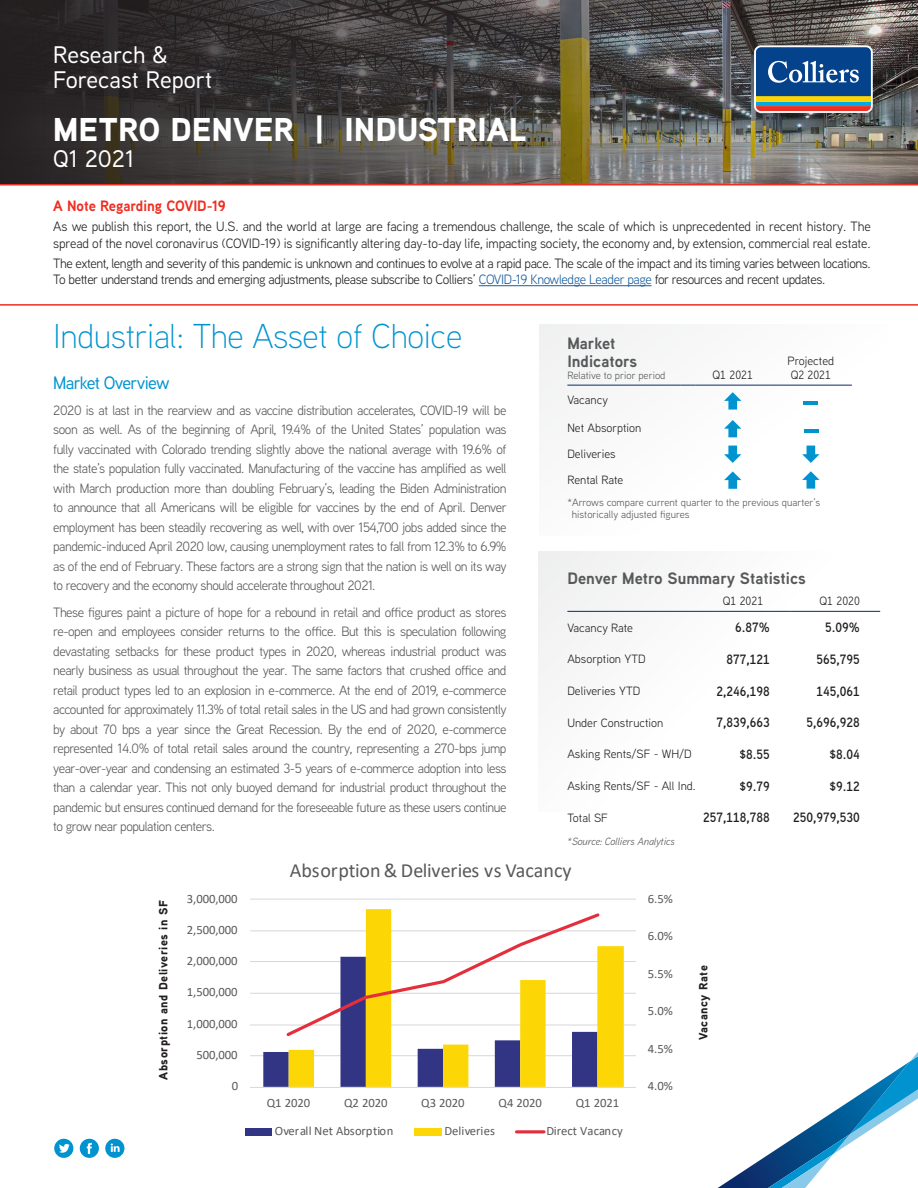
<style>
.page{position:relative;width:918px;height:1188px;background:#fff}
.page>*{position:absolute;margin:0;border:0;box-sizing:border-box;transform-origin:0 0}
.Headline_1{font:300 34.5px "Aaux Next";letter-spacing:-.01em;color:#0093d0}
.Title_Dark{font:900 33px "Aaux Next";color:#fff}
.Document_Dark{font:500 24px/25.5px "Aaux Next";color:#fff}
.t1{font:20.1px "Calibri";color:#595959}
.Headline_3{font:500 18px "Aaux Next";letter-spacing:-.04em;color:#0093d0}
.Infographic_Header{font:700 16.5px/18px "Aaux Next";color:#57585a}
.Body{font:700 15px "Aaux Next";letter-spacing:-.005em;color:#ee2e22}
.Body-2{font:13.5px/19.5px "Aaux Next";letter-spacing:-.035em;color:#57585a;text-align:justify}
.Body-3{font:13.5px/16.2px "Aaux Next";letter-spacing:-.03em;color:#231f20}
.Body-4{font:13.5px/16.2px "Aaux Next";letter-spacing:-.01em;color:#231f20}
.Table_Body{font:600 13.5px "Aaux Next";color:#231f20}
.t2{font:12.75px "Calibri";letter-spacing:-.005em;color:#595959}
.Table_Body-2{font:12px/13.5px "Aaux Next";color:#231f20}
.Infographic_Header-2{font:900 12px "Aaux Next";letter-spacing:.04em;color:#231f20}
.Caption_Chart_Image{font:10.5px/12px "Aaux Next";color:#57585a}
.Caption_Chart_Image-2{font:italic 10.5px "Aaux Next";color:#57585a}
.s1{color:#175d9e}
</style>
<div class="page">
<svg style="left:718px;top:1052px;width:200px;height:136px"></svg>
<div style="left:80px;top:1139px;width:19px;height:19px;background:#0093d0;border-radius:50%"></div>
<svg style="left:87px;top:1143px;width:5px;height:11px"></svg>
<div style="left:105px;top:1139px;width:19px;height:19px;background:#0093d0;border-radius:50%"></div>
<svg style="left:111px;top:1144px;width:9px;height:8px"></svg>
<div style="left:54px;top:1139px;width:19px;height:19px;background:#0093d0;border-radius:50%"></div>
<svg style="left:59px;top:1144px;width:11px;height:9px"></svg>
<hr style="left:567px;top:611px;width:133px;height:1px;background:#092b6a">
<hr style="left:700px;top:611px;width:90px;height:1px;background:#092b6a">
<hr style="left:790px;top:611px;width:90px;height:1px;background:#092b6a">
<svg style="left:0;top:0;width:918px;height:184px;background:#4d4a46"></svg>
<hr style="left:479px;top:285px;width:173px;height:1px;background:#175d9e">
<hr style="left:0;top:304px;width:918px;height:2px;background:#ee2e22">
<hr style="left:0;top:184px;width:918px;height:1px;background:#ee2e22">
<div style="left:716px;top:886px;width:19px;height:182px;background:#fff"></div>
<div style="left:754px;top:45px;width:119px;height:68px;background:#fff;border-radius:7px"></div>
<div style="left:756px;top:101px;width:115px;height:5px;background:#00a8e4"></div>
<div style="left:756px;top:96px;width:115px;height:5px;background:#fed503"></div>
<svg style="left:756px;top:106px;width:115px;height:5px"></svg>
<svg style="left:756px;top:47px;width:115px;height:49px;background:#215799"></svg>
<hr style="left:567px;top:385px;width:113px;height:1px;background:#092b6a">
<svg style="left:680px;top:385px;width:16px;height:1px"></svg>
<hr style="left:696px;top:385px;width:74px;height:1px;background:#092b6a">
<hr style="left:770px;top:385px;width:82px;height:1px;background:#092b6a">
<svg style="left:724px;top:392px;width:17px;height:18px"></svg>
<svg style="left:724px;top:420px;width:17px;height:17px"></svg>
<svg style="left:724px;top:446px;width:17px;height:17px"></svg>
<svg style="left:802px;top:446px;width:18px;height:17px"></svg>
<svg style="left:724px;top:471px;width:17px;height:18px"></svg>
<svg style="left:802px;top:471px;width:18px;height:18px"></svg>
<hr style="left:804px;top:401px;width:14px;height:4px;background:#0093d0">
<hr style="left:804px;top:429px;width:14px;height:4px;background:#0093d0">
<svg style="left:245px;top:898px;width:391px;height:238px"></svg>
<p class="Document_Dark" style="left:53px;top:41px;width:161px">Research &amp;<br>Forecast Report</p>
<p class="Title_Dark" style="left:53px;top:106px;width:475px">METRO DENVER | INDUSTRIAL</p>
<p class="Document_Dark" style="left:53px;top:145px;width:83px">Q1 2021</p>
<p class="Body" style="left:53px;top:195px;width:174px">A Note Regarding COVID-19</p>
<p class="Body-4" style="left:53px;top:218px;width:819px">As we publish this report, the U.S. and the world at large are facing a tremendous challenge, the scale of which is unprecedented in recent history. The spread of the novel coronavirus (COVID-19) is significantly altering day-to-day life, impacting society, the economy and, by extension, commercial real estate.</p>
<p class="Body-3" style="left:53px;top:255px;width:819px">The extent, length and severity of this pandemic is unknown and continues to evolve at a rapid pace. The scale of the impact and its timing varies between locations.<br>To better understand trends and emerging adjustments, please subscribe to Colliers’ <span class="s1">COVID-19 Knowledge Leader page</span> for resources and recent updates.</p>
<p class="Headline_1" style="left:53px;top:313px;width:411px">Industrial: The Asset of Choice</p>
<p class="Headline_3" style="left:53px;top:370px;width:118px">Market Overview</p>
<p class="Body-2" style="left:53px;top:400px;width:455px">2020 is at last in the rearview and as vaccine distribution accelerates, COVID-19 will be soon as well. As of the beginning of April, 19.4% of the United States’ population was fully vaccinated with Colorado trending slightly above the national average with 19.6% of the state’s population fully vaccinated. Manufacturing of the vaccine has amplified as well with March production more than doubling February’s, leading the Biden Administration to announce that all Americans will be eligible for vaccines by the end of April. Denver employment has been steadily recovering as well, with over 154,700 jobs added since the pandemic-induced April 2020 low, causing unemployment rates to fall from 12.3% to 6.9% as of the end of February. These factors are a strong sign that the nation is well on its way to recovery and the economy should accelerate throughout 2021.</p>
<p class="Body-2" style="left:53px;top:602px;width:455px">These figures paint a picture of hope for a rebound in retail and office product as stores re-open and employees consider returns to the office. But this is speculation following devastating setbacks for these product types in 2020, whereas industrial product was nearly business as usual throughout the year. The same factors that crushed office and retail product types led to an explosion in e-commerce. At the end of 2019, e-commerce accounted for approximately 11.3% of total retail sales in the US and had grown consistently by about 70 bps a year since the Great Recession. By the end of 2020, e-commerce represented 14.0% of total retail sales around the country, representing a 270-bps jump year-over-year and condensing an estimated 3-5 years of e-commerce adoption into less than a calendar year. This not only buoyed demand for industrial product throughout the pandemic but ensures continued demand for the foreseeable future as these users continue to grow near population centers.</p>
<p class="Infographic_Header" style="left:567px;top:334px;width:71px">Market<br>Indicators</p>
<p class="Caption_Chart_Image" style="left:567px;top:369px;width:100px">Relative to prior period</p>
<p class="Table_Body-2" style="left:713px;top:367px;width:42px">Q1 2021</p>
<p class="Table_Body-2" style="left:787px;top:354px;width:48px">Projected<br>Q2 2021</p>
<p class="Table_Body-2" style="left:567px;top:393px;width:42px">Vacancy</p>
<p class="Table_Body-2" style="left:567px;top:421px;width:75px">Net Absorption</p>
<p class="Table_Body-2" style="left:567px;top:446px;width:50px">Deliveries</p>
<p class="Table_Body-2" style="left:567px;top:472px;width:58px">Rental Rate</p>
<p class="Caption_Chart_Image" style="left:572px;top:496px;width:250px;text-indent:-5px">*Arrows compare current quarter to the previous quarter’s historically adjusted figures</p>
<p class="Infographic_Header" style="left:567px;top:569px;width:240px">Denver Metro Summary Statistics</p>
<p class="Table_Body-2" style="left:723px;top:593px;width:42px">Q1 2021</p>
<p class="Table_Body-2" style="left:820px;top:593px;width:42px">Q1 2020</p>
<p class="Table_Body-2" style="left:567px;top:620px;width:67px">Vacancy Rate</p>
<p class="Table_Body" style="left:735px;top:618px;width:36px">6.87%</p>
<p class="Table_Body" style="left:825px;top:618px;width:36px">5.09%</p>
<p class="Table_Body-2" style="left:567px;top:652px;width:80px">Absorption YTD</p>
<p class="Table_Body" style="left:727px;top:650px;width:45px">877,121</p>
<p class="Table_Body" style="left:817px;top:650px;width:45px">565,795</p>
<p class="Table_Body-2" style="left:567px;top:684px;width:75px">Deliveries YTD</p>
<p class="Table_Body" style="left:717px;top:682px;width:55px">2,246,198</p>
<p class="Table_Body" style="left:817px;top:682px;width:45px">145,061</p>
<p class="Table_Body-2" style="left:567px;top:715px;width:98px">Under Construction</p>
<p class="Table_Body" style="left:717px;top:713px;width:55px">7,839,663</p>
<p class="Table_Body" style="left:807px;top:713px;width:55px">5,696,928</p>
<p class="Table_Body-2" style="left:567px;top:747px;width:126px">Asking Rents/SF - WH/D</p>
<p class="Table_Body" style="left:739px;top:745px;width:32px">$8.55</p>
<p class="Table_Body" style="left:829px;top:745px;width:32px">$8.04</p>
<p class="Table_Body-2" style="left:567px;top:779px;width:130px">Asking Rents/SF - All Ind.</p>
<p class="Table_Body" style="left:739px;top:776px;width:32px">$9.79</p>
<p class="Table_Body" style="left:829px;top:776px;width:32px">$9.12</p>
<p class="Table_Body-2" style="left:567px;top:810px;width:42px">Total SF</p>
<p class="Table_Body" style="left:703px;top:808px;width:68px">257,118,788</p>
<p class="Table_Body" style="left:793px;top:808px;width:68px">250,979,530</p>
<p class="Caption_Chart_Image-2" style="left:567px;top:834px;width:109px">*Source: Colliers Analytics</p>
<p class="Infographic_Header-2" style="left:155px;top:1080px;width:181px;rotate:-90deg">Absorption and Deliveries in SF</p>
<p class="t2" style="left:187px;top:890px;width:52px">3,000,000</p>
<p class="t2" style="left:187px;top:921px;width:52px">2,500,000</p>
<p class="t2" style="left:187px;top:952px;width:52px">2,000,000</p>
<p class="t2" style="left:187px;top:983px;width:52px">1,500,000</p>
<p class="t2" style="left:187px;top:1015px;width:52px">1,000,000</p>
<p class="t2" style="left:196px;top:1046px;width:43px">500,000</p>
<p class="t2" style="left:232px;top:1077px;width:8px">0</p>
<p class="t1" style="left:290px;top:856px;width:283px">Absorption &amp; Deliveries vs Vacancy</p>
<p class="t2" style="left:267px;top:1094px;width:45px">Q1 2020</p>
<p class="t2" style="left:344px;top:1094px;width:45px">Q2 2020</p>
<p class="t2" style="left:421px;top:1094px;width:45px">Q3 2020</p>
<p class="t2" style="left:499px;top:1094px;width:45px">Q4 2020</p>
<p class="t2" style="left:576px;top:1094px;width:45px">Q1 2021</p>
<p class="t2" style="left:275px;top:1122px;width:120px">Overall Net Absorption</p>
<p class="t2" style="left:445px;top:1122px;width:52px">Deliveries</p>
<p class="t2" style="left:546px;top:1122px;width:78px">Direct Vacancy</p>
<p class="t2" style="left:648px;top:890px;width:26px">6.5%</p>
<p class="t2" style="left:648px;top:927px;width:26px">6.0%</p>
<p class="t2" style="left:648px;top:965px;width:26px">5.5%</p>
<p class="t2" style="left:648px;top:1002px;width:26px">5.0%</p>
<p class="t2" style="left:648px;top:1040px;width:26px">4.5%</p>
<p class="t2" style="left:648px;top:1077px;width:26px">4.0%</p>
<p class="Infographic_Header-2" style="left:695px;top:1040px;width:76px;rotate:-90deg">Vacancy Rate</p>
</div>
